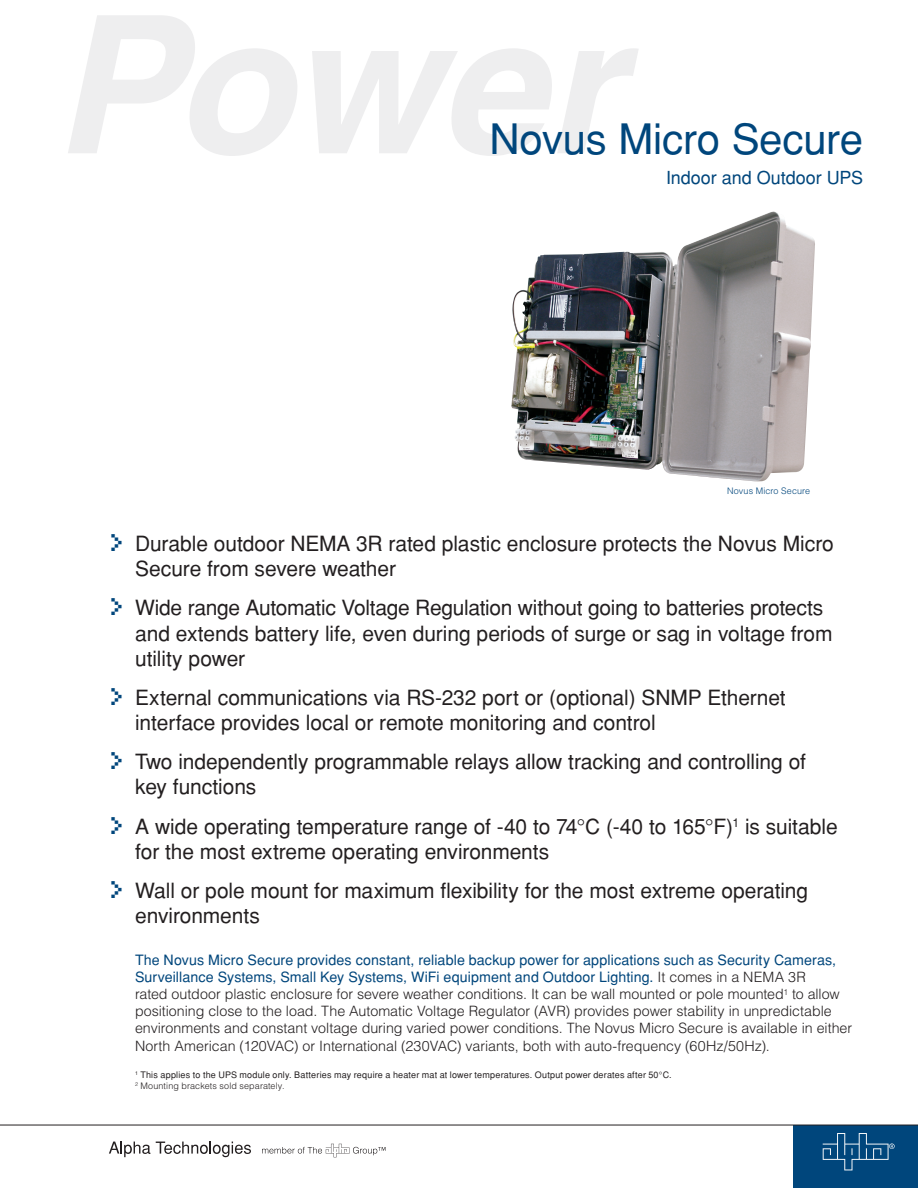
<style>
.page{position:relative;width:918px;height:1188px;background:#fff}
.page>*{position:absolute;margin:0;border:0;box-sizing:border-box;transform-origin:0 0}
.t1{font:42px "Helvetica";letter-spacing:-.005em;color:#00467c}
.t2{font:21px/25.2px "Helvetica";letter-spacing:-.005em;color:#231f20}
.t3{font:18px "Helvetica";letter-spacing:-.005em;color:#00467c}
.t4{font:300 14.25px/17.1px "Helvetica";color:#231f20}
.t5{font:9px/10.8px "Helvetica";letter-spacing:.02em;color:#231f20}
.t6{font:300 9px "Helvetica";letter-spacing:.015em;color:#00467c}
.s1{font-family:"Silkscreen";font-size:27px;color:#00467c}
.s2{font-weight:400;color:#00467c}
.s3{font-weight:300}
</style>
<div class="page">
<svg style="left:68px;top:15px;width:229px;height:141px"></svg>
<svg style="left:312px;top:48px;width:327px;height:108px"></svg>
<div style="left:794px;top:1125px;width:124px;height:63px;background:#00467c"></div>
<hr style="left:0;top:1125px;width:918px;height:1px;background:#231f20">
<svg style="left:262px;top:1144px;width:124px;height:13px"></svg>
<svg style="left:109px;top:1142px;width:41px;height:15px"></svg>
<svg style="left:156px;top:1142px;width:95px;height:15px"></svg>
<svg style="left:823px;top:1133px;width:72px;height:37px"></svg>
<img style="left:511px;top:211px;width:304px;height:271px">
<p class="t1" style="left:489px;top:114px;width:375px">Novus Micro Secure</p>
<p class="t3" style="left:666px;top:167px;width:199px">Indoor and Outdoor UPS</p>
<p class="t6" style="left:727px;top:485px;width:85px">Novus Micro Secure</p>
<p class="t2" style="left:135px;top:531px;width:700px;text-indent:-27px"><span class="s1">&gt;</span> Durable outdoor NEMA 3R rated plastic enclosure protects the Novus Micro<br>Secure from severe weather</p>
<p class="t2" style="left:135px;top:595px;width:699px;text-indent:-27px"><span class="s1">&gt;</span> Wide range Automatic Voltage Regulation without going to batteries protects and extends battery life, even during periods of surge or sag in voltage from utility power</p>
<p class="t2" style="left:135px;top:685px;width:652px;text-indent:-27px"><span class="s1">&gt;</span> External communications via RS-232 port or (optional) SNMP Ethernet interface provides local or remote monitoring and control</p>
<p class="t2" style="left:135px;top:749px;width:672px;text-indent:-27px"><span class="s1">&gt;</span> Two independently programmable relays allow tracking and controlling of key functions</p>
<p class="t2" style="left:135px;top:813px;width:704px;text-indent:-27px"><span class="s1">&gt;</span> A wide operating temperature range of -40 to 74°C (-40 to 165°F)<sup>1</sup> is suitable for the most extreme operating environments</p>
<p class="t2" style="left:135px;top:878px;width:675px;text-indent:-27px"><span class="s1">&gt;</span> Wall or pole mount for maximum flexibility for the most extreme operating environments</p>
<p class="t4" style="left:135px;top:951px;width:719px"><span class="s2">The Novus Micro Secure provides constant, reliable backup power for applications such as Security Cameras, Surveillance Systems, Small Key Systems, WiFi equipment and Outdoor Lighting.</span> It comes in a NEMA 3R<br>rated outdoor plastic enclosure for severe weather conditions. It can be wall mounted or pole mounted<sup>1</sup> to allow positioning close to the load. The Automatic Voltage Regulator (AVR) provides power stability in unpredictable environments and constant voltage during varied power conditions. The Novus Micro Secure is available in either North American (120VAC) or International (230VAC) variants, both with auto-frequency (60Hz/50Hz).</p>
<p class="t5" style="left:135px;top:1070px;width:538px"><sup>1</sup> This applies to the UPS module only. Batteries may require a heater mat at lower temperatures. Output power derates after 50<span class="s3">°</span>C.<br><sup>2</sup> <span class="s3">Mounting brackets sold separately.</span></p>
</div>
